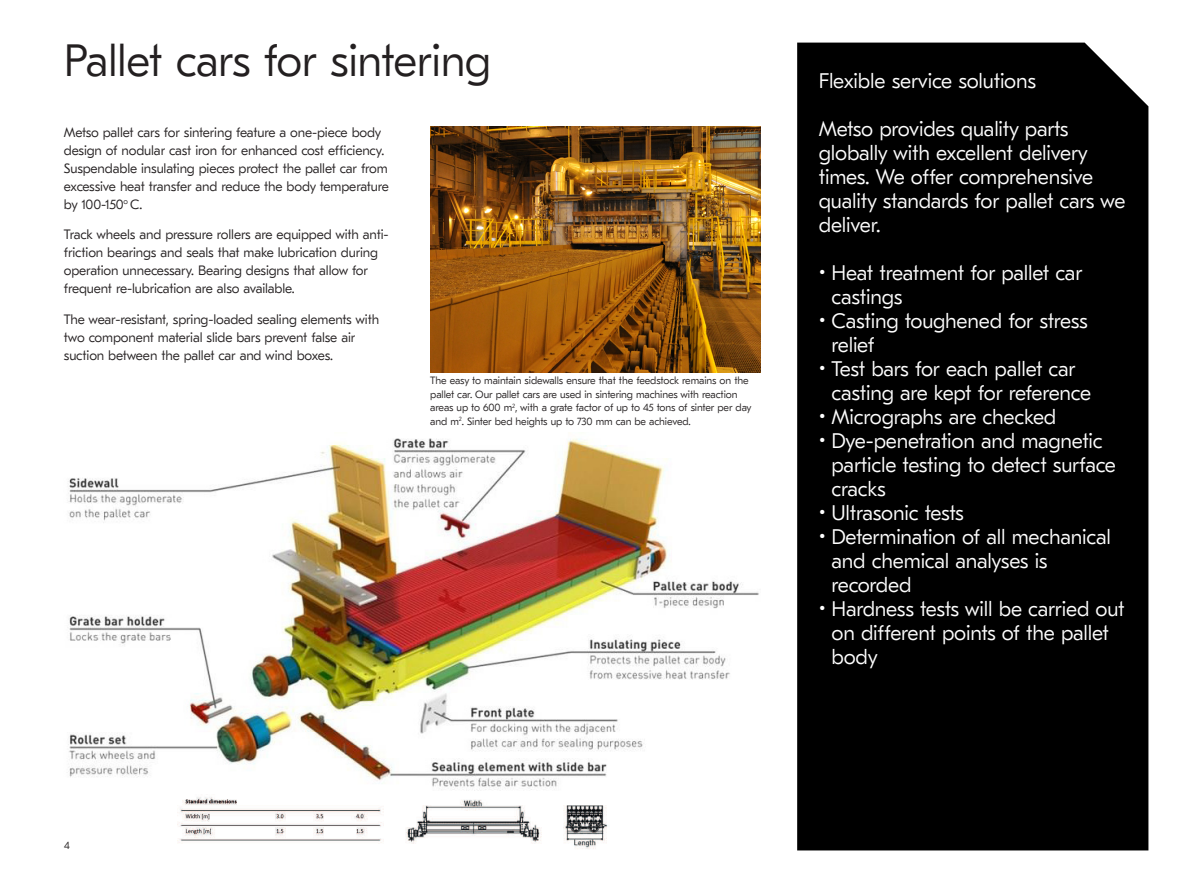
<style>
.page{position:relative;width:1191px;height:893px;background:#fff}
.page>*{position:absolute;margin:0;border:0;box-sizing:border-box;transform-origin:0 0}
.Headline__30_30_pt__Light__Black{font:300 45px "GT Eesti LC Text";letter-spacing:-.01em;color:#231f20}
.t1{font:300 21px/24px "GT Eesti LC Text";letter-spacing:-.01em;color:#fff}
.Body_text__9_12_pt__Light__Black{font:300 13.5px/18px "GT Eesti LC Text";letter-spacing:-.01em;color:#231f20}
.Body_text__9_12_pt__Light__Black-2{font:300 10.5px/13.5px "GT Eesti LC Text";letter-spacing:-.01em;color:#231f20}
</style>
<div class="page">
<div style="left:797px;top:43px;width:351px;height:807px;background:#000"></div>
<img style="left:430px;top:127px;width:330px;height:245px">
<img style="left:68px;top:438px;width:691px;height:353px">
<img style="left:179px;top:797px;width:429px;height:52px">
<p class="Headline__30_30_pt__Light__Black" style="left:64px;top:36px;width:429px">Pallet cars for sintering</p>
<p class="Body_text__9_12_pt__Light__Black" style="left:64px;top:123px;width:326px">Metso pallet cars for sintering feature a one-piece body design of nodular cast iron for enhanced cost efficiency.<br>Suspendable insulating pieces protect the pallet car from excessive heat transfer and reduce the body temperature by 100-150<sup>o</sup> C.</p>
<p class="Body_text__9_12_pt__Light__Black" style="left:64px;top:226px;width:326px">Track wheels and pressure rollers are equipped with anti&shy;friction bearings and seals that make lubrication during operation unnecessary. Bearing designs that allow for frequent re-lubrication are also available.</p>
<p class="Body_text__9_12_pt__Light__Black" style="left:64px;top:311px;width:317px">The wear-resistant, spring-loaded sealing elements with two component material slide bars prevent false air suction between the pallet car and wind boxes.</p>
<p class="Body_text__9_12_pt__Light__Black-2" style="left:430px;top:374px;width:323px">The easy to maintain sidewalls ensure that the feedstock remains on the pallet car. Our pallet cars are used in sintering machines with reaction areas up to 600 m<sup>2</sup>, with a grate factor of up to 45 tons of sinter per day and m<sup>2</sup>. Sinter bed heights up to 730 mm can be achieved.</p>
<p class="t1" style="left:819px;top:69px;width:219px">Flexible service solutions</p>
<p class="t1" style="left:819px;top:117px;width:308px">Metso provides quality parts globally with excellent delivery times. We offer comprehensive quality standards for pallet cars we deliver.</p>
<p class="t1" style="left:831px;top:261px;width:252px;text-indent:-13px">• Heat treatment for pallet car castings</p>
<p class="t1" style="left:831px;top:309px;width:258px;text-indent:-13px">• Casting toughened for stress relief</p>
<p class="t1" style="left:831px;top:357px;width:261px;text-indent:-13px">• Test bars for each pallet car casting are kept for reference</p>
<p class="t1" style="left:819px;top:405px;width:239px">• Micrographs are checked</p>
<p class="t1" style="left:831px;top:429px;width:286px;text-indent:-13px">• Dye-penetration and magnetic particle testing to detect surface cracks</p>
<p class="t1" style="left:819px;top:501px;width:146px">• Ultrasonic tests</p>
<p class="t1" style="left:831px;top:525px;width:281px;text-indent:-13px">• Determination of all mechanical and chemical analyses is recorded</p>
<p class="t1" style="left:831px;top:597px;width:295px;text-indent:-13px">• Hardness tests will be carried out on different points of the pallet body</p>
<p class="Body_text__9_12_pt__Light__Black-2" style="left:64px;top:839px;width:7px">4</p>
</div>
